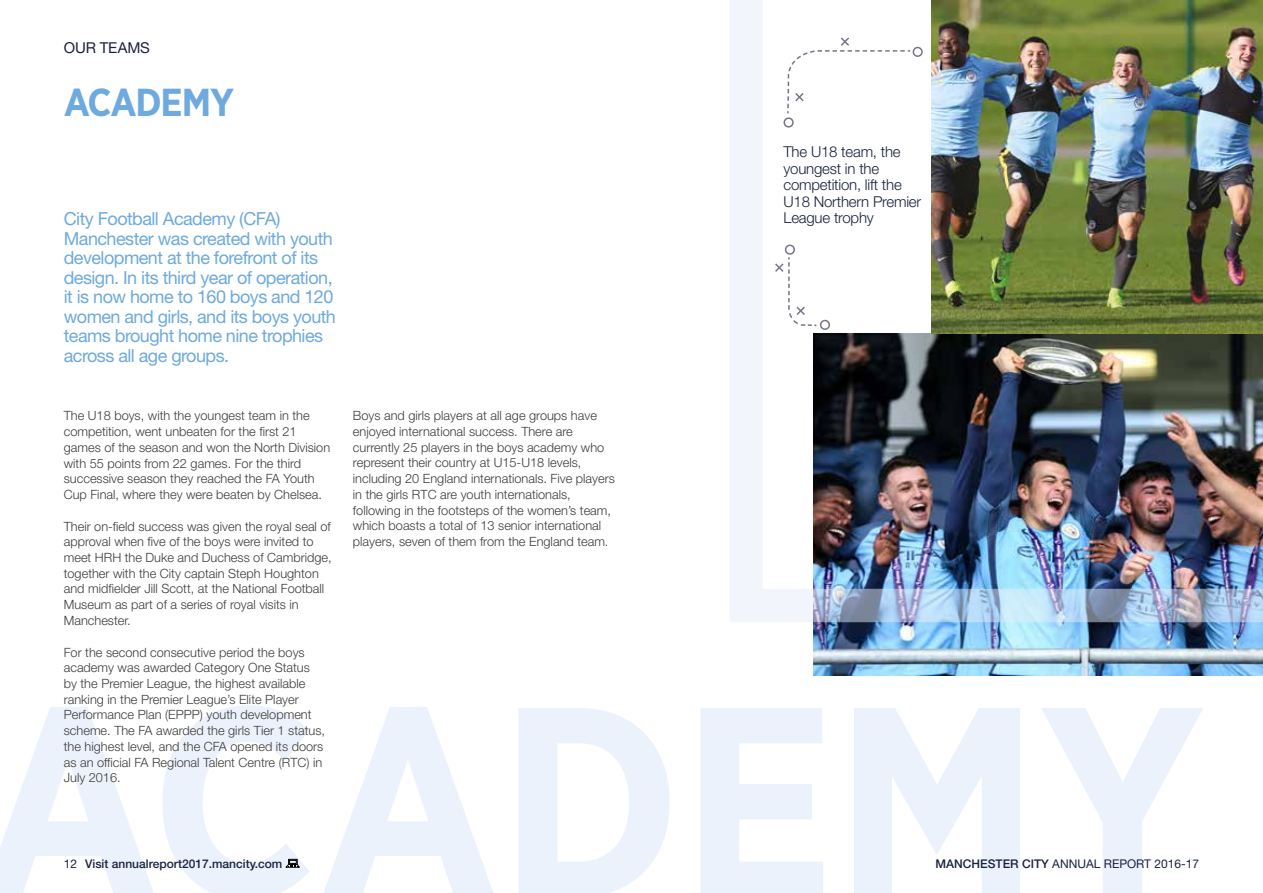
<style>
.page{position:relative;width:1263px;height:893px;background:#fff}
.page>*{position:absolute;margin:0;border:0;box-sizing:border-box;transform-origin:0 0}
.t1{font:700 39px "Gotham Narrow";letter-spacing:-.03em;color:#6eaadd}
.t2{font:18px/19.5px "Helvetica Neue LT Std";letter-spacing:-.03em;color:#6eaadd}
.t3{font:300 15px/16.5px "Helvetica Neue LT Std";letter-spacing:-.015em;color:#19233e}
.t4{font:15px "Helvetica Neue LT Std";letter-spacing:-.01em;color:#19233e}
.t5{font:300 12.75px/15.8px "Helvetica Neue LT Std";color:#3c3c3b}
.t6{font:500 12px "Helvetica Neue LT Std";color:#19233e}
.t7{font:12px "Helvetica Neue LT Std";color:#19233e}
.s1{font-weight:400}
.s2{font-weight:500}
</style>
<div class="page">
<img style="left:814px;top:622px;width:449px;height:53px">
<img style="left:730px;top:0;width:533px;height:622px">
<div style="left:288px;top:859px;width:9px;height:6px;border:1px solid #000"></div>
<svg style="left:285px;top:860px;width:15px;height:8px"></svg>
<p class="t4" style="left:64px;top:39px;width:88px">OUR TEAMS</p>
<h1 class="t1" style="left:64px;top:77px;width:172px">ACADEMY</h1>
<p class="t2" style="left:64px;top:209px;width:274px">City Football Academy (CFA)<br>Manchester was created with youth development at the forefront of its design. In its third year of operation, it is now home to 160 boys and 120 women and girls, and its boys youth teams brought home nine trophies across all age groups.</p>
<p class="t5" style="left:64px;top:408px;width:268px">The U18 boys, with the youngest team in the competition, went unbeaten for the first 21 games of the season and won the North Division with 55 points from 22 games. For the third successive season they reached the FA Youth Cup Final, where they were beaten by Chelsea.</p>
<p class="t5" style="left:64px;top:518px;width:269px">Their on-field success was given the royal seal of approval when five of the boys were invited to meet HRH the Duke and Duchess of Cambridge, together with the City captain Steph Houghton and midfielder Jill Scott, at the National Football Museum as part of a series of royal visits in Manchester.</p>
<p class="t5" style="left:64px;top:644px;width:263px">For the second consecutive period the boys academy was awarded Category One Status by the Premier League, the highest available ranking in the Premier League’s Elite Player Performance Plan (EPPP) youth development scheme. The FA awarded the girls Tier 1 status, the highest level, and the CFA opened its doors as an official FA Regional Talent Centre (RTC) in July 2016.</p>
<p class="t5" style="left:353px;top:407px;width:263px">Boys and girls players at all age groups have enjoyed international success. There are currently 25 players in the boys academy who represent their country at U15-U18 levels, including 20 England internationals. Five players in the girls RTC are youth internationals, following in the footsteps of the women’s team, which boasts a total of 13 senior international players, seven of them from the England team.</p>
<p class="t3" style="left:783px;top:144px;width:139px">The U18 team, the youngest in the competition, lift the<br>U18 Northern Premier<br>League trophy</p>
<p class="t6" style="left:64px;top:856px;width:220px"><span class="s1">12</span> Visit annualreport2017.mancity.com</p>
<p class="t7" style="left:935px;top:856px;width:265px"><span class="s2">MANCHESTER CITY</span> ANNUAL REPORT 2016-17</p>
</div>
